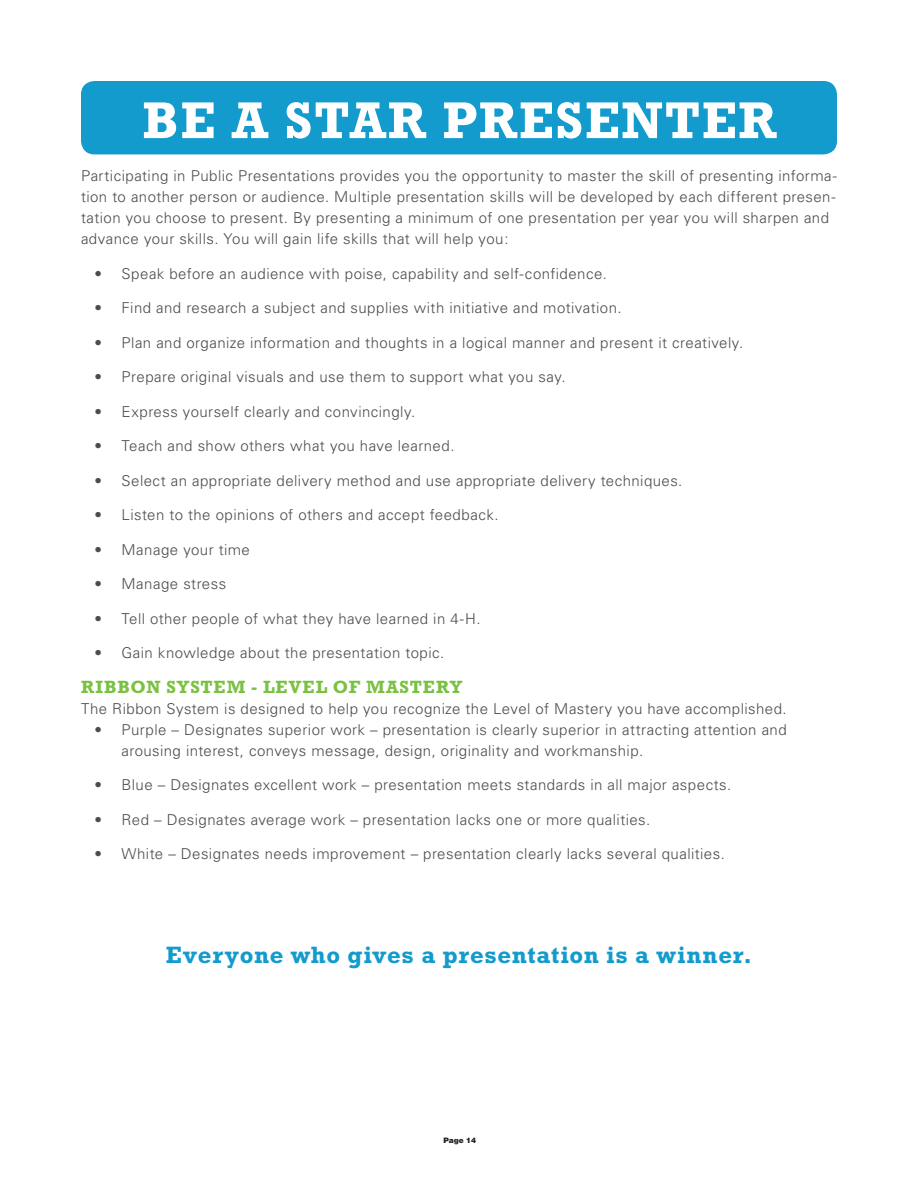
<style>
.page{position:relative;width:918px;height:1188px;background:#fff}
.page>*{position:absolute;margin:0;border:0;box-sizing:border-box;transform-origin:0 0}
.basic{font:700 52.5px "Rockwell";letter-spacing:.03em;color:#fff}
.t1{font:700 24px "Rockwell";letter-spacing:.03em;color:#129bcc}
.t2{font:700 18px "Rockwell";letter-spacing:.055em;color:#7ac142}
.t3{font:300 15px/21px "Univers";letter-spacing:.03em;color:#4b4c4d}
.t4{font:900 7.5px "Helvetica";color:#231f20}
</style>
<div class="page">
<div style="left:81px;top:81px;width:756px;height:73px;background:#129bcc;border-radius:14px"></div>
<p class="basic" style="left:142px;top:89px;width:636px">BE A STAR PRESENTER</p>
<p class="t3" style="left:81px;top:166px;width:757px">Participating in Public Presentations provides you the opportunity to master the skill of presenting informa&shy;tion to another person or audience. Multiple presentation skills will be developed by each different presen&shy;tation you choose to present. By presenting a minimum of one presentation per year you will sharpen and advance your skills. You will gain life skills that will help you:</p>
<p class="t3" style="left:94px;top:263px;width:511px">• Speak before an audience with poise, capability and self-confidence.</p>
<p class="t3" style="left:94px;top:298px;width:526px">• Find and research a subject and supplies with initiative and motivation.</p>
<p class="t3" style="left:94px;top:332px;width:647px">• Plan and organize information and thoughts in a logical manner and present it creatively.</p>
<p class="t3" style="left:94px;top:367px;width:470px">• Prepare original visuals and use them to support what you say.</p>
<p class="t3" style="left:94px;top:401px;width:319px">• Express yourself clearly and convincingly.</p>
<p class="t3" style="left:94px;top:436px;width:359px">• Teach and show others what you have learned.</p>
<p class="t3" style="left:94px;top:470px;width:587px">• Select an appropriate delivery method and use appropriate delivery techniques.</p>
<p class="t3" style="left:94px;top:505px;width:403px">• Listen to the opinions of others and accept feedback.</p>
<p class="t3" style="left:94px;top:539px;width:157px">• Manage your time</p>
<p class="t3" style="left:94px;top:574px;width:133px">• Manage stress</p>
<p class="t3" style="left:94px;top:608px;width:385px">• Tell other people of what they have learned in 4-H.</p>
<p class="t3" style="left:94px;top:643px;width:348px">• Gain knowledge about the presentation topic.</p>
<p class="t2" style="left:81px;top:676px;width:383px">RIBBON SYSTEM - LEVEL OF MASTERY</p>
<p class="t3" style="left:81px;top:698px;width:704px">The Ribbon System is designed to help you recognize the Level of Mastery you have accomplished.</p>
<p class="t3" style="left:122px;top:719px;width:667px;text-indent:-27px">• Purple – Designates superior work – presentation is clearly superior in attracting attention and arousing interest, conveys message, design, originality and workmanship.</p>
<p class="t3" style="left:94px;top:775px;width:635px">• Blue – Designates excellent work – presentation meets standards in all major aspects.</p>
<p class="t3" style="left:94px;top:809px;width:554px">• Red – Designates average work – presentation lacks one or more qualities.</p>
<p class="t3" style="left:94px;top:844px;width:629px">• White – Designates needs improvement – presentation clearly lacks several qualities.</p>
<p class="t1" style="left:166px;top:941px;width:588px">Everyone who gives a presentation is a winner.</p>
<p class="t4" style="left:443px;top:1135px;width:34px">Page 14</p>
</div>
